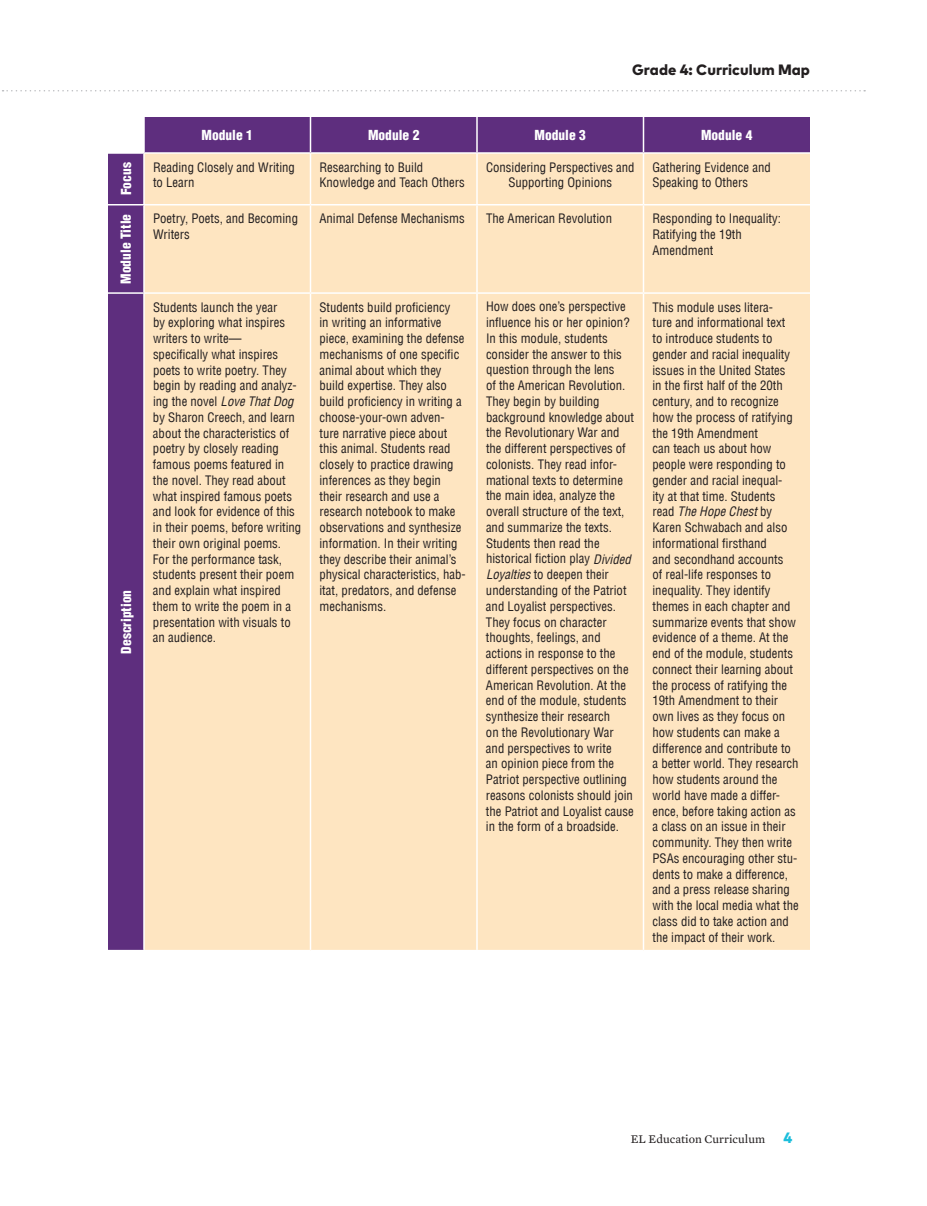
<style>
.page{position:relative;width:927px;height:1206px;background:#fff}
.page>*{position:absolute;margin:0;border:0;box-sizing:border-box;transform-origin:0 0}
.t1{font:800 15px "Mark Pro";color:#231f20}
.t2{font:900 condensed 13.5px "Helvetica LT";color:#fff}
.t3{font:condensed 12.75px/15.8px "Helvetica LT";color:#231f20}
.t4{font:12px "Mercury Text G2";color:#231f20}
.s1{font-style:italic}
.s2{font-family:"Mark Pro";font-weight:800;font-size:15px;color:#1cbedc}
</style>
<div class="page">
<svg style="left:3px;top:90px;width:862px;height:2px"></svg>
<div style="left:108px;top:117px;width:702px;height:833px;background:#5e2e7e"></div>
<div style="left:145px;top:154px;width:665px;height:796px;background:#fee5c1"></div>
<hr style="left:143px;top:117px;width:2px;height:35px;background:#fff">
<hr style="left:310px;top:117px;width:1px;height:35px;background:#fff">
<hr style="left:476px;top:117px;width:2px;height:35px;background:#fff">
<hr style="left:643px;top:117px;width:1px;height:35px;background:#fff">
<hr style="left:108px;top:152px;width:36px;height:2px;background:#fff">
<hr style="left:144px;top:152px;width:166px;height:2px;background:#fff">
<hr style="left:143px;top:154px;width:2px;height:50px;background:#fff">
<hr style="left:310px;top:152px;width:167px;height:2px;background:#fff">
<hr style="left:310px;top:154px;width:1px;height:50px;background:#fff">
<hr style="left:477px;top:152px;width:167px;height:2px;background:#fff">
<hr style="left:476px;top:154px;width:2px;height:50px;background:#fff">
<hr style="left:644px;top:152px;width:166px;height:2px;background:#fff">
<hr style="left:643px;top:154px;width:1px;height:50px;background:#fff">
<hr style="left:108px;top:204px;width:36px;height:2px;background:#fff">
<hr style="left:144px;top:204px;width:166px;height:2px;background:#fff">
<hr style="left:143px;top:206px;width:2px;height:86px;background:#fff">
<hr style="left:310px;top:204px;width:167px;height:2px;background:#fff">
<hr style="left:310px;top:206px;width:1px;height:86px;background:#fff">
<hr style="left:477px;top:204px;width:167px;height:2px;background:#fff">
<hr style="left:476px;top:206px;width:2px;height:86px;background:#fff">
<hr style="left:644px;top:204px;width:166px;height:2px;background:#fff">
<hr style="left:643px;top:206px;width:1px;height:86px;background:#fff">
<hr style="left:108px;top:292px;width:36px;height:2px;background:#fff">
<hr style="left:144px;top:292px;width:166px;height:2px;background:#fff">
<hr style="left:143px;top:294px;width:2px;height:656px;background:#fff">
<hr style="left:310px;top:292px;width:167px;height:2px;background:#fff">
<hr style="left:310px;top:294px;width:1px;height:656px;background:#fff">
<hr style="left:477px;top:292px;width:167px;height:2px;background:#fff">
<hr style="left:476px;top:294px;width:2px;height:656px;background:#fff">
<hr style="left:644px;top:292px;width:166px;height:2px;background:#fff">
<hr style="left:643px;top:294px;width:1px;height:656px;background:#fff">
<p class="t1" style="left:632px;top:58px;width:179px">Grade 4: Curriculum Map</p>
<p class="t2" style="left:202px;top:127px;width:53px">Module 1</p>
<p class="t2" style="left:368px;top:127px;width:53px">Module 2</p>
<p class="t2" style="left:535px;top:127px;width:53px">Module 3</p>
<p class="t2" style="left:701px;top:127px;width:53px">Module 4</p>
<p class="t2" style="left:118px;top:195px;width:34px;rotate:-90deg">Focus</p>
<p class="t3" style="left:153px;top:159px;width:143px">Reading Closely and Writing to Learn</p>
<p class="t3" style="left:320px;top:159px;width:147px">Researching to Build<br>Knowledge and Teach Others</p>
<p class="t3" style="left:486px;top:159px;width:150px;text-align:center">Considering Perspectives and<br>Supporting Opinions</p>
<p class="t3" style="left:653px;top:159px;width:120px">Gathering Evidence and<br>Speaking to Others</p>
<p class="t2" style="left:117px;top:284px;width:71px;rotate:-90deg">Module Title</p>
<p class="t3" style="left:153px;top:211px;width:147px">Poetry, Poets, and Becoming<br>Writers</p>
<p class="t3" style="left:320px;top:211px;width:147px">Animal Defense Mechanisms</p>
<p class="t3" style="left:486px;top:211px;width:128px">The American Revolution</p>
<p class="t3" style="left:653px;top:211px;width:130px">Responding to Inequality:<br>Ratifying the 19th<br>Amendment</p>
<p class="t2" style="left:118px;top:654px;width:65px;rotate:-90deg">Description</p>
<p class="t3" style="left:153px;top:299px;width:150px">Students launch the year<br>by exploring what inspires writers to write—<br>specifically what inspires poets to write poetry. They begin by reading and analyz&shy;ing the novel <span class="s1">LoveThatDog </span>by Sharon Creech, and learn about the characteristics of poetry by closely reading famous poems featured in the novel. They read about what inspired famous poets and look for evidence of this in their poems, before writing their own original poems.<br>For the performance task, students present their poem and explain what inspired them to write the poem in a presentation with visuals to an audience.</p>
<p class="t3" style="left:320px;top:299px;width:148px">Students build proficiency<br>in writing an informative piece, examining the defense mechanisms of one specific animal about which they build expertise. They also build proficiency in writing a choose-your-own adven&shy;ture narrative piece about this animal. Students read closely to practice drawing inferences as they begin their research and use a research notebook to make observations and synthesize information. In their writing they describe their animal’s physical characteristics, hab&shy;itat, predators, and defense mechanisms.</p>
<p class="t3" style="left:486px;top:299px;width:150px">How does one’s perspective influence his or her opinion?<br>In this module, students consider the answer to this question through the lens<br>of the American Revolution.<br>They begin by building background knowledge about the Revolutionary War and the different perspectives of colonists. They read infor&shy;mational texts to determine the main idea, analyze the overall structure of the text, and summarize the texts.<br>Students then read the historical fiction play <span class="s1">Divided<br>Loyalties</span>to deepen their understanding of the Patriot and Loyalist perspectives.<br>They focus on character thoughts, feelings, and actions in response to the different perspectives on the<br>American Revolution. At the end of the module, students synthesize their research<br>on the Revolutionary War and perspectives to write<br>an opinion piece from the<br>Patriot perspective outlining reasons colonists should join the Patriot and Loyalist cause in the form of a broadside.</p>
<p class="t3" style="left:652px;top:299px;width:148px">This module uses litera-<br>ture and informational text<br>to introduce students to gender and racial inequality issues in the United States<br>in the first half of the 20th century, and to recognize how the process of ratifying the 19th Amendment<br>can teach us about how people were responding to gender and racial inequal-<br>ity at that time. Students<br>r e a d <span class="s1">TheHopeChest</span>b y<br>Karen Schwabach and also informational firsthand<br>and secondhand accounts<br>of real-life responses to inequality. They identify themes in each chapter and summarize events that show evidence of a theme. At the end of the module, students connect their learning about the process of ratifying the<br>19th Amendment to their own lives as they focus on how students can make a difference and contribute to a better world. They research how students around the world have made a differ&shy;ence, before taking action as a class on an issue in their community. They then write<br>PSAs encouraging other stu&shy;dents to make a difference, and a press release sharing with the local media what the class did to take action and the impact of their work.</p>
<p class="t4" style="left:631px;top:1130px;width:163px">EL Education Curriculum <span class="s2">4</span></p>
</div>
